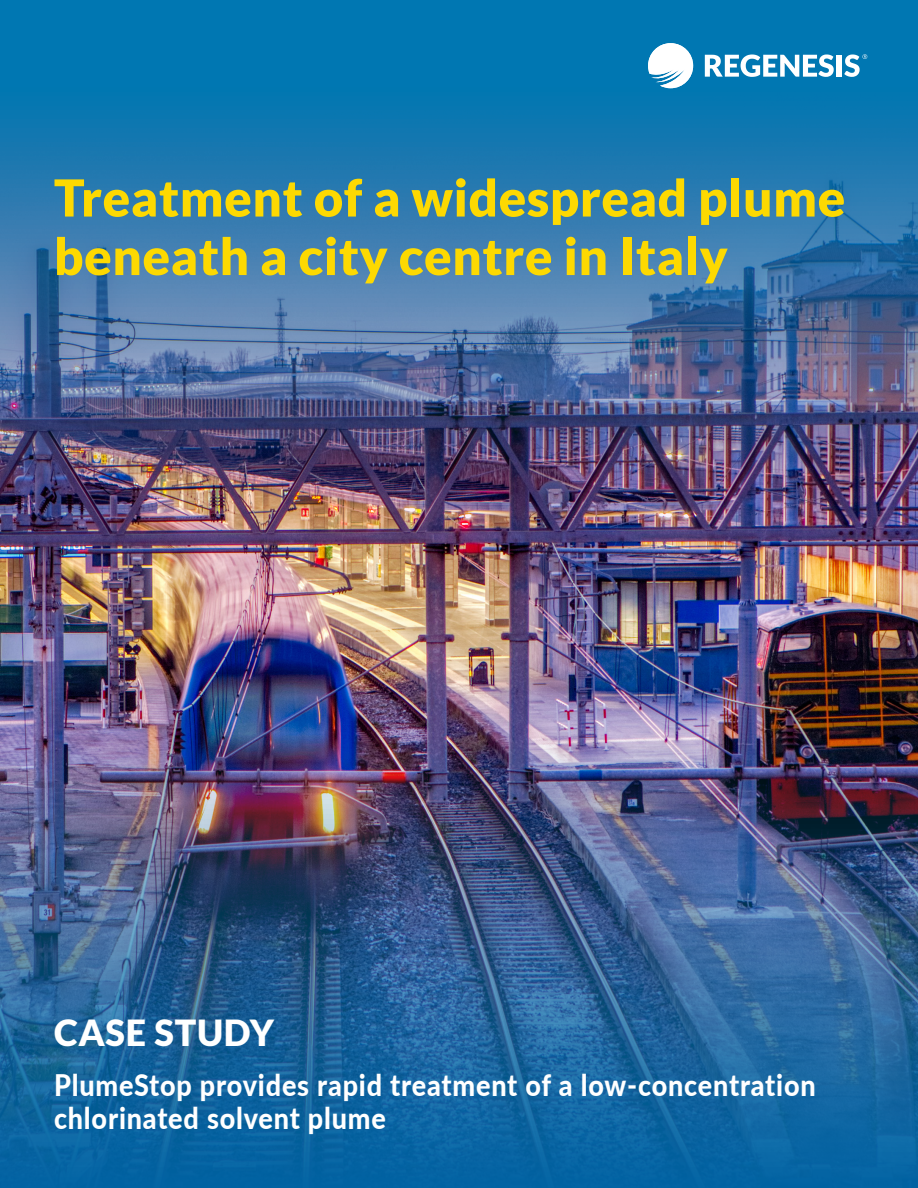
<style>
.page{position:relative;width:918px;height:1188px;background:#0463a2}
.page>*{position:absolute;margin:0;border:0;box-sizing:border-box;transform-origin:0 0}
.Paragraph_Style_1{font:900 51px/58.5px "Lato";letter-spacing:.01em;color:#fdd901}
.Paragraph_Style_2{font:900 36px "Lato";letter-spacing:.02em;color:#fff}
.Paragraph_Style_3{font:800 29.7px "Lato";letter-spacing:.03em;color:#fff;scale:.91 1}
</style>
<div class="page">
<img style="left:0;top:0;width:918px;height:1152px">
<svg style="left:648px;top:43px;width:45px;height:45px;background:#b6d8e9"></svg>
<svg style="left:705px;top:54px;width:129px;height:23px;background:#87bfda"></svg>
<div style="left:837px;top:55px;width:5px;height:22px;background:#fff"></div>
<svg style="left:844px;top:54px;width:23px;height:23px"></svg>
<p class="Paragraph_Style_1" style="left:54px;top:168px;width:793px">Treatment of a widespread plume beneath a city centre in Italy</p>
<p class="Paragraph_Style_2" style="left:54px;top:1012px;width:222px">CASE STUDY</p>
<p class="Paragraph_Style_3" style="left:54px;top:1064px;width:839px">PlumeStop provides rapid treatment of a low-concentration</p>
<p class="Paragraph_Style_3" style="left:54px;top:1097px;width:366px">chlorinated solvent plume</p>
</div>
